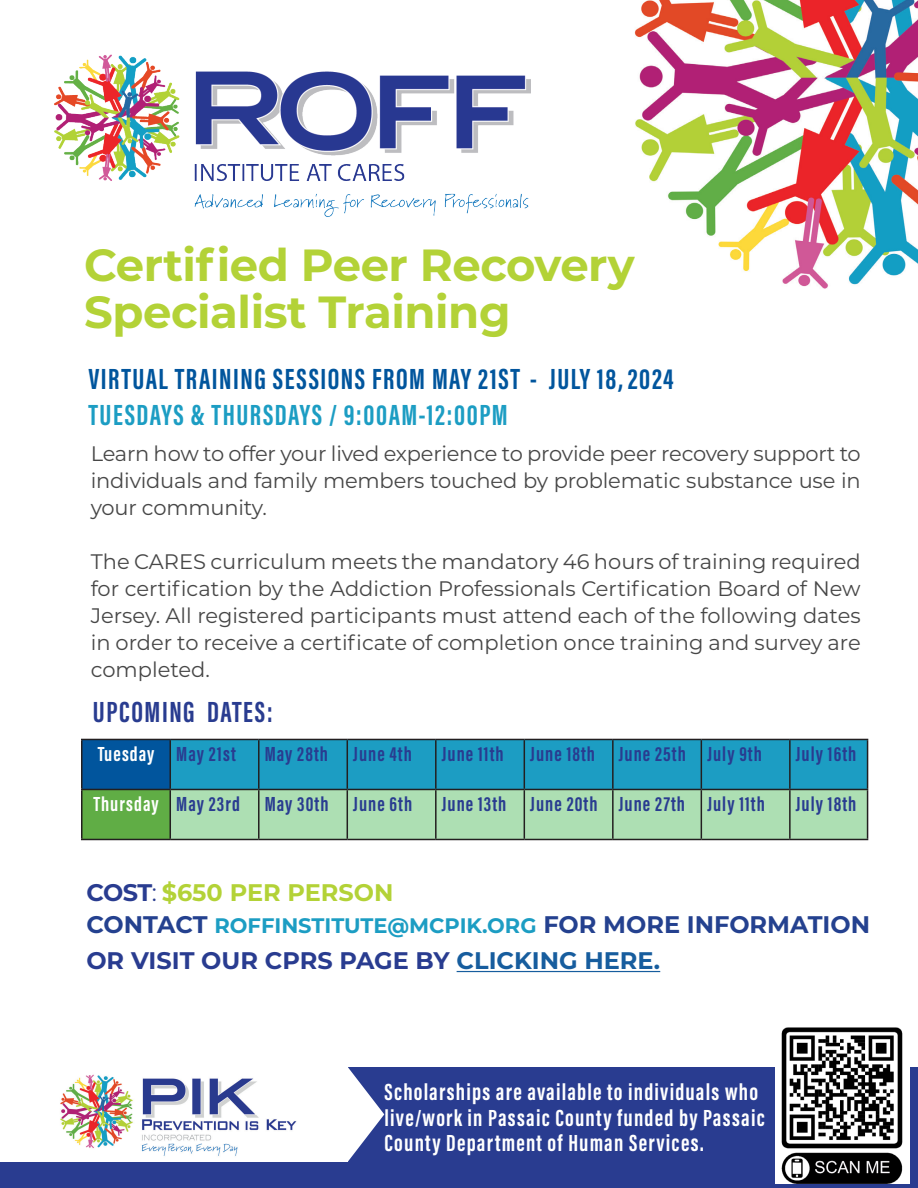
<style>
.page{position:relative;width:918px;height:1188px;background:#fff}
.page>*{position:absolute;margin:0;border:0;box-sizing:border-box;transform-origin:0 0}
.t1{font:700 45px "Montserrat";letter-spacing:-.01em;color:#b3d237}
.Address{font:700 30px "Acumin Pro Extra Cond";letter-spacing:.05em;color:#01559d}
.Address-2{font:700 30px "Acumin Pro Extra Cond";letter-spacing:.05em;color:#1c9dc3}
.Date{font:700 30px "Acumin Pro Extra Cond";letter-spacing:.05em;color:#293c90}
.Date-2{font:700 24px/25.5px "Acumin Pro Extra Cond";letter-spacing:.05em;color:#fff}
.t2{font:700 24px/32.4px "Montserrat";color:#24418f}
.Date-3{font:700 24px "Montserrat";color:#293c90}
.Body_Copy{font:21px/27px "Montserrat";letter-spacing:-.01em;color:#474747;text-align:justify}
.Date-4{font:700 21px "Acumin Pro Extra Cond";letter-spacing:.05em;color:#293c90}
.Date-5{font:700 21px "Acumin Pro Extra Cond";letter-spacing:.05em;color:#fff}
.s1{color:#293c90}
.s2{font-weight:400;color:#293c90}
.s3{color:#b3d237}
.s4{font-size:21px;color:#1c9dc3}
.s5{color:#175d9e}
</style>
<div class="page">
<div style="left:0;top:1067px;width:918px;height:121px;background:#293c90"></div>
<div style="left:0;top:1063px;width:348px;height:99px;background:#fff"></div>
<img style="left:634px;top:0;width:284px;height:289px">
<img style="left:60px;top:1074px;width:237px;height:82px">
<hr style="left:457px;top:971px;width:203px;height:1px;background:#175d9e">
<svg style="left:348px;top:1067px;width:36px;height:95px"></svg>
<img style="left:775px;top:1028px;width:134px;height:155px">
<img style="left:54px;top:54px;width:477px;height:163px">
<div style="left:82px;top:739px;width:88px;height:50px;background:#01559d"></div>
<div style="left:82px;top:789px;width:88px;height:50px;background:#60ad45"></div>
<svg style="left:171px;top:740px;width:696px;height:99px;background:#63bbb9"></svg>
<hr style="left:81px;top:739px;width:89px;height:1px;background:#231f20">
<hr style="left:81px;top:740px;width:1px;height:49px;background:#231f20">
<hr style="left:170px;top:739px;width:89px;height:1px;background:#231f20">
<hr style="left:170px;top:740px;width:1px;height:49px;background:#231f20">
<hr style="left:259px;top:739px;width:88px;height:1px;background:#231f20">
<hr style="left:258px;top:740px;width:2px;height:49px;background:#231f20">
<hr style="left:347px;top:739px;width:89px;height:1px;background:#231f20">
<hr style="left:347px;top:740px;width:1px;height:49px;background:#231f20">
<hr style="left:436px;top:739px;width:88px;height:1px;background:#231f20">
<hr style="left:435px;top:740px;width:2px;height:49px;background:#231f20">
<hr style="left:524px;top:739px;width:89px;height:1px;background:#231f20">
<hr style="left:524px;top:740px;width:1px;height:49px;background:#231f20">
<hr style="left:613px;top:739px;width:88px;height:1px;background:#231f20">
<hr style="left:612px;top:740px;width:2px;height:49px;background:#231f20">
<hr style="left:701px;top:739px;width:89px;height:1px;background:#231f20">
<hr style="left:701px;top:740px;width:1px;height:49px;background:#231f20">
<hr style="left:790px;top:739px;width:78px;height:1px;background:#231f20">
<hr style="left:789px;top:740px;width:2px;height:49px;background:#231f20">
<hr style="left:867px;top:740px;width:1px;height:49px;background:#231f20">
<hr style="left:81px;top:789px;width:89px;height:1px;background:#231f20">
<hr style="left:81px;top:790px;width:1px;height:49px;background:#231f20">
<hr style="left:170px;top:789px;width:89px;height:1px;background:#231f20">
<hr style="left:170px;top:790px;width:1px;height:49px;background:#231f20">
<hr style="left:259px;top:789px;width:88px;height:1px;background:#231f20">
<hr style="left:258px;top:790px;width:2px;height:49px;background:#231f20">
<hr style="left:347px;top:789px;width:89px;height:1px;background:#231f20">
<hr style="left:347px;top:790px;width:1px;height:49px;background:#231f20">
<hr style="left:436px;top:789px;width:88px;height:1px;background:#231f20">
<hr style="left:435px;top:790px;width:2px;height:49px;background:#231f20">
<hr style="left:524px;top:789px;width:89px;height:1px;background:#231f20">
<hr style="left:524px;top:790px;width:1px;height:49px;background:#231f20">
<hr style="left:613px;top:789px;width:88px;height:1px;background:#231f20">
<hr style="left:612px;top:790px;width:2px;height:49px;background:#231f20">
<hr style="left:701px;top:789px;width:89px;height:1px;background:#231f20">
<hr style="left:701px;top:790px;width:1px;height:49px;background:#231f20">
<hr style="left:790px;top:789px;width:78px;height:1px;background:#231f20">
<hr style="left:789px;top:790px;width:2px;height:49px;background:#231f20">
<hr style="left:867px;top:790px;width:1px;height:49px;background:#231f20">
<hr style="left:81px;top:839px;width:89px;height:1px;background:#231f20">
<hr style="left:170px;top:839px;width:89px;height:1px;background:#231f20">
<hr style="left:259px;top:839px;width:88px;height:1px;background:#231f20">
<hr style="left:347px;top:839px;width:89px;height:1px;background:#231f20">
<hr style="left:436px;top:839px;width:88px;height:1px;background:#231f20">
<hr style="left:524px;top:839px;width:89px;height:1px;background:#231f20">
<hr style="left:613px;top:839px;width:88px;height:1px;background:#231f20">
<hr style="left:701px;top:839px;width:89px;height:1px;background:#231f20">
<hr style="left:790px;top:839px;width:78px;height:1px;background:#231f20">
<p class="t1" style="left:84px;top:233px;width:552px">Certified Peer Recovery</p>
<p class="t1" style="left:84px;top:279px;width:428px">Specialist Training</p>
<p class="Address" style="left:89px;top:361px;width:587px">VIRTUAL TRAINING SESSIONS FROM MAY 21ST - JULY 18,2024</p>
<p class="Address-2" style="left:89px;top:397px;width:421px">TUESDAYS &amp; THURSDAYS / 9:00AM-12:00PM</p>
<p class="Body_Copy" style="left:91px;top:439px;width:772px">Learn how to offer your lived experience to provide peer recovery support to individuals and family members touched by problematic substance use in your community.</p>
<p class="Body_Copy" style="left:91px;top:547px;width:772px">The CARES curriculum meets the mandatory 46 hours of training required for certification by the Addiction Professionals Certification Board of New Jersey. All registered participants must attend each of the following dates in order to receive a certificate of completion once training and survey are completed.</p>
<p class="Date" style="left:93px;top:693px;width:181px">UPCOMING DATES:</p>
<p class="Date-5" style="left:98px;top:741px;width:58px">Tuesday</p>
<p class="Date-4" style="left:176px;top:741px;width:61px">May 21st</p>
<p class="Date-4" style="left:265px;top:741px;width:65px">May 28th</p>
<p class="Date-4" style="left:353px;top:741px;width:60px">June 4th</p>
<p class="Date-4" style="left:442px;top:741px;width:63px">June 11th</p>
<p class="Date-4" style="left:530px;top:741px;width:66px">June 18th</p>
<p class="Date-4" style="left:619px;top:741px;width:69px">June 25th</p>
<p class="Date-4" style="left:707px;top:741px;width:56px">July 9th</p>
<p class="Date-4" style="left:796px;top:741px;width:62px">July 16th</p>
<p class="Date-5" style="left:93px;top:791px;width:67px">Thursday</p>
<p class="Date-4" style="left:176px;top:791px;width:65px">May 23rd</p>
<p class="Date-4" style="left:265px;top:791px;width:65px">May 30th</p>
<p class="Date-4" style="left:353px;top:791px;width:61px">June 6th</p>
<p class="Date-4" style="left:442px;top:791px;width:66px">June 13th</p>
<p class="Date-4" style="left:530px;top:791px;width:69px">June 20th</p>
<p class="Date-4" style="left:619px;top:791px;width:68px">June 27th</p>
<p class="Date-4" style="left:707px;top:791px;width:59px">July 11th</p>
<p class="Date-4" style="left:796px;top:791px;width:62px">July 18th</p>
<p class="t2" style="left:86px;top:875px;width:785px"><span class="s1">COST</span><span class="s2">:</span> <span class="s3">$650 PER PERSON<br></span>CONTACT <span class="s4">ROFFINSTITUTE@MCPIK.ORG</span> FOR MORE INFORMATION</p>
<p class="Date-3" style="left:86px;top:943px;width:575px">OR VISIT OUR CPRS PAGE BY <span class="s5">CLICKING HERE.</span></p>
<p class="Date-2" style="left:384px;top:1079px;width:382px">Scholarships are available to individuals who live/work in Passaic County funded by Passaic<br>County Department of Human Services.</p>
</div>
